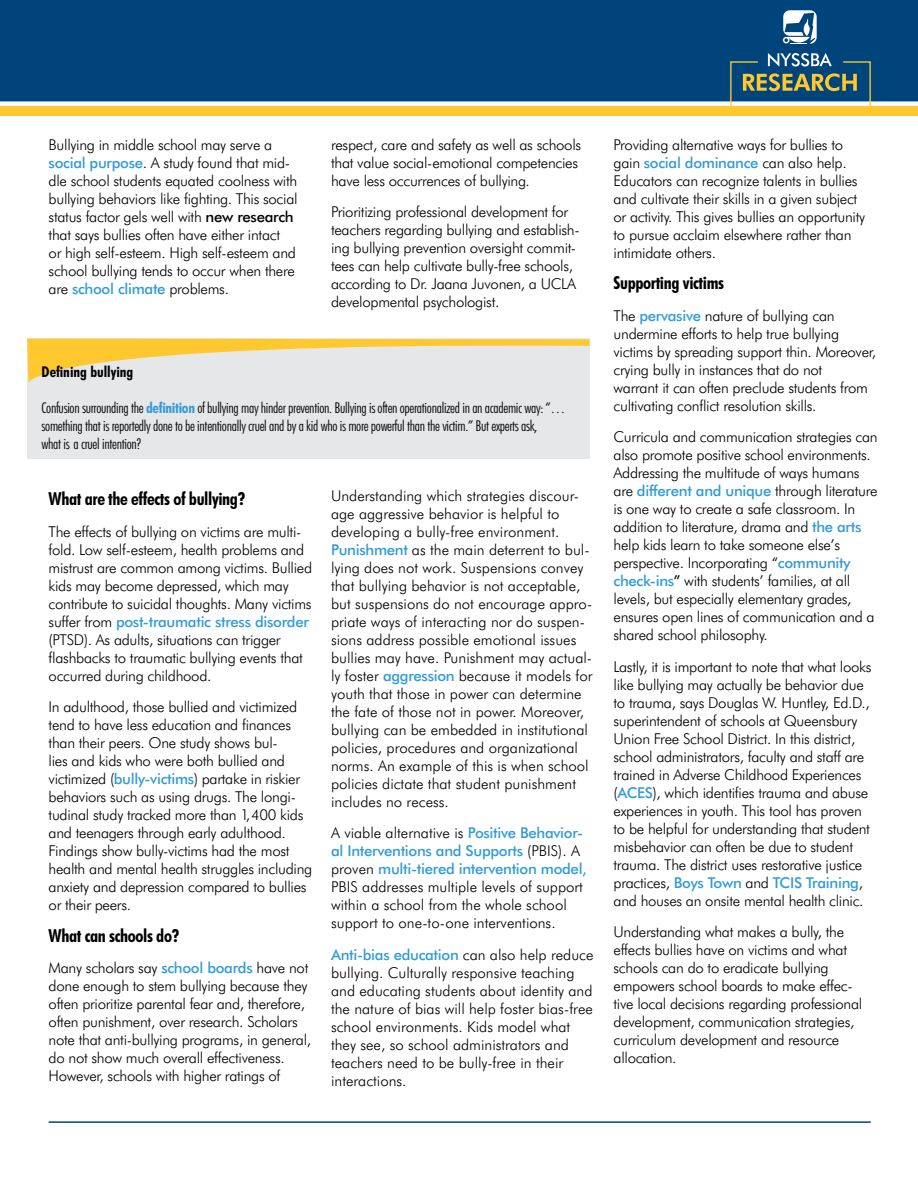
<style>
.page{position:relative;width:918px;height:1188px;background:#fff}
.page>*{position:absolute;margin:0;border:0;box-sizing:border-box;transform-origin:0 0}
.t1{font:700 condensed 18px "Futura BT";letter-spacing:-.02em;color:#000}
.t2{font:300 15px/18px "Futura BT";letter-spacing:-.02em;color:#000}
.t3{font:300 15px/18px "Futura BT";color:#000}
.t4{font:300 condensed 15px/18px "Futura BT";letter-spacing:-.02em;color:#000}
.t5{font:700 condensed 15px "Futura BT";color:#000}
.s1{font-weight:500;color:#329bd6}
.s2{font-weight:500}
.s3{font-weight:700;color:#329bd6}
</style>
<div class="page">
<div style="left:0;top:0;width:918px;height:115px;background:#00447c"></div>
<div style="left:0;top:102px;width:918px;height:13px;background:#ffc82f"></div>
<div style="left:0;top:101px;width:918px;height:5px;background:#fff"></div>
<svg style="left:783px;top:10px;width:34px;height:34px"></svg>
<hr style="left:49px;top:1121px;width:822px;height:2px;background:#00447c">
<svg style="left:730px;top:53px;width:141px;height:53px"></svg>
<div style="left:27px;top:339px;width:563px;height:120px;background:#e6e7e8"></div>
<svg style="left:27px;top:339px;width:563px;height:44px"></svg>
<p class="t2" style="left:49px;top:135px;width:250px">Bullying in middle school may serve a <span class="s1">social purpose</span>. A study found that mid&shy;dle school students equated coolness with bullying behaviors like fighting. This social status factor gels well with <span class="s2">new research </span>that says bullies often have either intact<br>or high self-esteem. High self-esteem and school bullying tends to occur when there are <span class="s1">school climate</span> problems.</p>
<p class="t2" style="left:331px;top:135px;width:252px">respect, care and safety as well as schools that value social-emotional competencies have less occurrences of bullying.</p>
<p class="t2" style="left:331px;top:203px;width:250px">Prioritizing professional development for teachers regarding bullying and establish&shy;ing bullying prevention oversight commit&shy;tees can help cultivate bully-free schools, according to Dr. Jaana Juvonen, a UCLA developmental psychologist.</p>
<p class="t5" style="left:42px;top:362px;width:93px">Defining bullying</p>
<p class="t4" style="left:42px;top:398px;width:525px">Confusion surrounding the <span class="s3">definition</span> of bullying may hinder prevention. Bullying is often operationalized in an academic way: “… something that is reportedly done to be intentionally cruel and by a kid who is more powerful than the victim.” But experts ask,<br>what is a cruel intention?</p>
<p class="t1" style="left:49px;top:488px;width:198px">What are the effects of bullying?</p>
<p class="t2" style="left:49px;top:522px;width:265px">The effects of bullying on victims are multi&shy;fold. Low self-esteem, health problems and mistrust are common among victims. Bullied kids may become depressed, which may contribute to suicidal thoughts. Many victims suffer from <span class="s1">post-traumatic stress disorder </span>(PTSD). As adults, situations can trigger flashbacks to traumatic bullying events that occurred during childhood.</p>
<p class="t2" style="left:49px;top:698px;width:265px">In adulthood, those bullied and victimized tend to have less education and finances than their peers. One study shows bul-<br>lies and kids who were both bullied and victimized (<span class="s1">bully-victims</span>) partake in riskier behaviors such as using drugs. The longi&shy;tudinal study tracked more than 1, 400 kids and teenagers through early adulthood.<br>Findings show bully-victims had the most health and mental health struggles including anxiety and depression compared to bullies or their peers.</p>
<p class="t1" style="left:49px;top:925px;width:132px">What can schools do?</p>
<p class="t2" style="left:49px;top:959px;width:264px">Many scholars say <span class="s1">school boards</span> have not done enough to stem bullying because they often prioritize parental fear and, therefore, often punishment, over research. Scholars note that anti-bullying programs, in general, do not show much overall effectiveness.<br>However, schools with higher ratings of</p>
<p class="t3" style="left:331px;top:486px;width:263px">Understanding which strategies discour&shy;age aggressive behavior is helpful to developing a bully-free environment.<br><span class="s1">Punishment</span> as the main deterrent to bul&shy;lying does not work. Suspensions convey that bullying behavior is not acceptable, but suspensions do not encourage appro&shy;priate ways of interacting nor do suspen&shy;sions address possible emotional issues bullies may have. Punishment may actual&shy;ly foster <span class="s1">aggression</span> because it models for youth that those in power can determine the fate of those not in power. Moreover, bullying can be embedded in institutional policies, procedures and organizational norms. An example of this is when school policies dictate that student punishment includes no recess.</p>
<p class="t3" style="left:331px;top:824px;width:257px">A viable alternative is <span class="s1">Positive Behavior&shy;al Interventions and Supports</span> (PBIS). A proven <span class="s1">multi-tiered intervention model, </span>PBIS addresses multiple levels of support within a school from the whole school support to one-to-one interventions.</p>
<p class="t3" style="left:331px;top:945px;width:264px"><span class="s1">Anti-bias education</span> can also help reduce bullying. Culturally responsive teaching and educating students about identity and the nature of bias will help foster bias-free school environments. Kids model what they see, so school administrators and teachers need to be bully-free in their interactions.</p>
<p class="t2" style="left:614px;top:135px;width:253px">Providing alternative ways for bullies to gain <span class="s1">social dominance</span> can also help.<br>Educators can recognize talents in bullies and cultivate their skills in a given subject or activity. This gives bullies an opportunity to pursue acclaim elsewhere rather than intimidate others.</p>
<p class="t1" style="left:614px;top:272px;width:112px">Supporting victims</p>
<p class="t2" style="left:614px;top:306px;width:264px">The <span class="s1">pervasive</span> nature of bullying can undermine efforts to help true bullying victims by spreading support thin. Moreover, crying bully in instances that do not<br>warrant it can often preclude students from cultivating conflict resolution skills.</p>
<p class="t2" style="left:614px;top:428px;width:266px">Curricula and communication strategies can also promote positive school environments.<br>Addressing the multitude of ways humans are <span class="s1">different and unique</span> through literature is one way to create a safe classroom. In addition to literature, drama and <span class="s1">the arts </span>help kids learn to take someone else’s perspective. Incorporating “<span class="s1">community check-ins</span><span class="s2">”</span> with students’ families, at all levels, but especially elementary grades, ensures open lines of communication and a shared school philosophy.</p>
<p class="t2" style="left:614px;top:657px;width:259px">Lastly, it is important to note that what looks like bullying may actually be behavior due to trauma, says Douglas W. Huntley, Ed.D., superintendent of schools at Queensbury Union Free School District. In this district, school administrators, faculty and staff are trained in Adverse Childhood Experiences (<span class="s1">ACES</span>), which identifies trauma and abuse experiences in youth. This tool has proven to be helpful for understanding that student misbehavior can often be due to student trauma. The district uses restorative justice practices, <span class="s1">Boys Town</span> and <span class="s1">TCIS Training</span>, and houses an onsite mental health clinic.</p>
<p class="t2" style="left:614px;top:923px;width:250px">Understanding what makes a bully, the effects bullies have on victims and what schools can do to eradicate bullying empowers school boards to make effec&shy;tive local decisions regarding professional development, communication strategies, curriculum development and resource allocation.</p>
</div>
